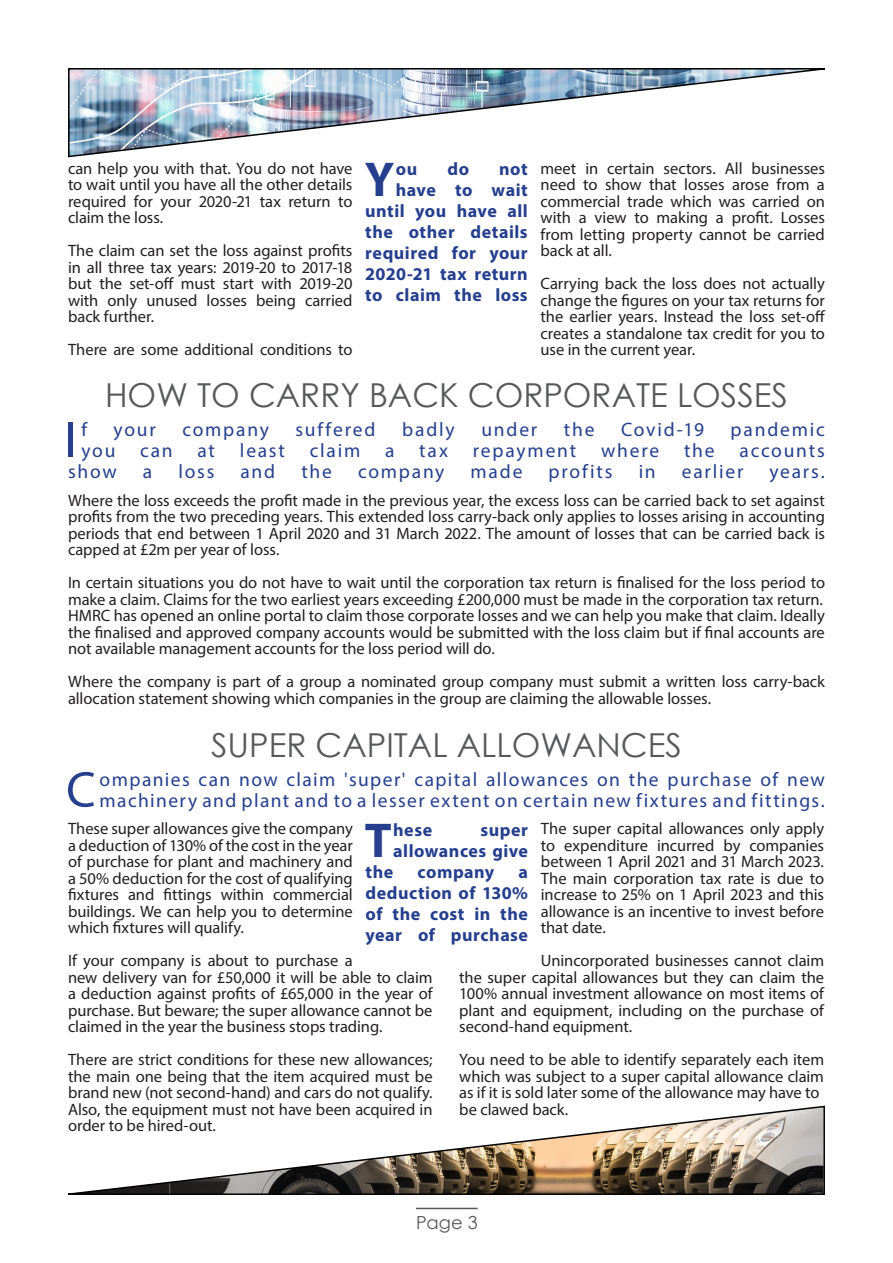
<style>
.page{position:relative;width:893px;height:1263px;background:#fff}
.page>*{position:absolute;margin:0;border:0;box-sizing:border-box;transform-origin:0 0}
.t1{font:50.7px "Myriad Pro";color:#253f8e}
.t2{font:700 49.2px "Myriad Pro";color:#253f8e}
.t3{font:33px "Century Gothic";color:#57585a}
.t4{font:19.5px/21px "Myriad Pro";letter-spacing:.085em;color:#253f8e}
.t5{font:700 18px/21px "Myriad Pro";letter-spacing:.03em;color:#253f8e;text-align:justify}
.t6{font:18px "Century Gothic";color:#57585a}
.t7{font:16.5px/16.5px "Myriad Pro";letter-spacing:-.005em;color:#231f20;text-align:justify}
</style>
<div class="page">
<hr style="left:416px;top:1208px;width:62px;height:1px;background:#57585a">
<img style="left:68px;top:68px;width:757px;height:90px">
<svg style="left:68px;top:1105px;width:757px;height:90px"></svg>
<p class="t7" style="left:68px;top:160px;width:286px">can help you with that. You do not have to wait until you have all the other details required for your 2020-21 tax return to claim the loss.</p>
<p class="t7" style="left:68px;top:242px;width:286px">The claim can set the loss against profits in all three tax years: 2019-20 to 2017-18 but the set-off must start with 2019-20 with only unused losses being carried back further.</p>
<p class="t7" style="left:68px;top:341px;width:286px">There are some additional conditions to</p>
<p class="t2" style="left:365px;top:147px;width:31px">Y</p>
<p class="t5" style="left:396px;top:158px;width:23px">ou</p>
<p class="t5" style="left:447px;top:158px;width:23px">do</p>
<p class="t5" style="left:365px;top:158px;width:164px;text-align:right">not<br>have to wait until you have all the other details required for your<br>2020-21 tax return to claim the loss</p>
<p class="t7" style="left:540px;top:160px;width:286px">meet in certain sectors. All businesses need to show that losses arose from a commercial trade which was carried on with a view to making a profit. Losses from letting property cannot be carried back at all.</p>
<p class="t7" style="left:540px;top:275px;width:286px">Carrying back the loss does not actually change the figures on your tax returns for the earlier years. Instead the loss set-off creates a standalone tax credit for you to use in the current year.</p>
<p class="t3" style="left:105px;top:372px;width:684px">HOW TO CARRY BACK CORPORATE LOSSES</p>
<p class="t1" style="left:64px;top:408px;width:14px">I</p>
<p class="t4" style="left:81px;top:418px;width:7px">f</p>
<p class="t4" style="left:114px;top:418px;width:44px">your</p>
<p class="t4" style="left:182px;top:418px;width:88px">company</p>
<p class="t4" style="left:295px;top:418px;width:82px">suffered</p>
<p class="t4" style="left:402px;top:418px;width:54px">badly</p>
<p class="t4" style="left:481px;top:418px;width:57px">under</p>
<p class="t4" style="left:564px;top:418px;width:32px">the</p>
<p class="t4" style="left:621px;top:418px;width:84px">Covid-19</p>
<p class="t4" style="left:731px;top:418px;width:96px">pandemic</p>
<p class="t4" style="left:81px;top:439px;width:36px">you</p>
<p class="t4" style="left:140px;top:439px;width:34px">can</p>
<p class="t4" style="left:198px;top:439px;width:19px">at</p>
<p class="t4" style="left:240px;top:439px;width:47px">least</p>
<p class="t4" style="left:310px;top:439px;width:52px">claim</p>
<p class="t4" style="left:385px;top:439px;width:11px">a</p>
<p class="t4" style="left:419px;top:439px;width:30px">tax</p>
<p class="t4" style="left:473px;top:439px;width:105px">repayment</p>
<p class="t4" style="left:601px;top:439px;width:60px">where</p>
<p class="t4" style="left:684px;top:439px;width:32px">the</p>
<p class="t4" style="left:739px;top:439px;width:87px">accounts</p>
<p class="t4" style="left:68px;top:460px;width:50px">show</p>
<p class="t4" style="left:143px;top:460px;width:11px">a</p>
<p class="t4" style="left:178px;top:460px;width:37px">loss</p>
<p class="t4" style="left:240px;top:460px;width:36px">and</p>
<p class="t4" style="left:301px;top:460px;width:32px">the</p>
<p class="t4" style="left:358px;top:460px;width:88px">company</p>
<p class="t4" style="left:471px;top:460px;width:53px">made</p>
<p class="t4" style="left:549px;top:460px;width:66px">profits</p>
<p class="t4" style="left:639px;top:460px;width:19px">in</p>
<p class="t4" style="left:682px;top:460px;width:63px">earlier</p>
<p class="t4" style="left:769px;top:460px;width:57px">years.</p>
<p class="t7" style="left:68px;top:492px;width:758px">Where the loss exceeds the profit made in the previous year, the excess loss can be carried back to set against profits from the two preceding years. This extended loss carry-back only applies to losses arising in accounting periods that end between 1 April 2020 and 31 March 2022. The amount of losses that can be carried back is capped at £2m per year of loss.</p>
<p class="t7" style="left:68px;top:574px;width:758px">In certain situations you do not have to wait until the corporation tax return is finalised for the loss period to make a claim. Claims for the two earliest years exceeding £200,000 must be made in the corporation tax return.</p>
<p class="t7" style="left:68px;top:607px;width:758px">HMRC has opened an online portal to claim those corporate losses and we can help you make that claim. Ideally the finalised and approved company accounts would be submitted with the loss claim but if final accounts are not available management accounts for the loss period will do.</p>
<p class="t7" style="left:68px;top:673px;width:758px">Where the company is part of a group a nominated group company must submit a written loss carry-back allocation statement showing which companies in the group are claiming the allowable losses.</p>
<p class="t3" style="left:211px;top:722px;width:472px">SUPER CAPITAL ALLOWANCES</p>
<p class="t1" style="left:66px;top:758px;width:31px">C</p>
<p class="t4" style="left:100px;top:768px;width:727px">ompanies can now claim 'super' capital allowances on the purchase of new machinery and plant and to a lesser extent on certain new fixtures and fittings.</p>
<p class="t7" style="left:68px;top:820px;width:286px">These super allowances give the company a deduction of 130% of the cost in the year of purchase for plant and machinery and a 50% deduction for the cost of qualifying fixtures and fittings within commercial buildings. We can help you to determine which fixtures will qualify.</p>
<p class="t7" style="left:68px;top:952px;width:366px;text-align:left">If your company is about to purchase a<br>new delivery van for £50,000 it will be able to claim a deduction against profits of £65,000 in the year of purchase. But beware; the super allowance cannot be claimed in the year the business stops trading.</p>
<p class="t7" style="left:68px;top:1051px;width:366px">There are strict conditions for these new allowances; the main one being that the item acquired must be brand new (not second-hand) and cars do not qualify.<br>Also, the equipment must not have been acquired in order to be hired-out.</p>
<p class="t7" style="left:541px;top:820px;width:285px">The super capital allowances only apply to expenditure incurred by companies between 1 April 2021 and 31 March 2023.<br>The main corporation tax rate is due to increase to 25% on 1 April 2023 and this allowance is an incentive to invest before that date.</p>
<p class="t7" style="left:459px;top:952px;width:366px;text-indent:82px">Unincorporated businesses cannot claim the super capital allowances but they can claim the 100% annual investment allowance on most items of plant and equipment, including on the purchase of second-hand equipment.</p>
<p class="t7" style="left:459px;top:1051px;width:366px;text-align:left">You need to be able to identify separately each item which was subject to a super capital allowance claim as if it is sold later some of the allowance may have to be clawed back.</p>
<p class="t2" style="left:365px;top:808px;width:28px">T</p>
<p class="t5" style="left:393px;top:818px;width:40px">hese</p>
<p class="t5" style="left:481px;top:818px;width:49px">super</p>
<p class="t5" style="left:393px;top:839px;width:136px">allowances give</p>
<p class="t5" style="left:366px;top:860px;width:29px">the</p>
<p class="t5" style="left:418px;top:860px;width:78px">company</p>
<p class="t5" style="left:366px;top:860px;width:164px;text-indent:153px">a deduction of 130% of the cost in the year of purchase</p>
<p class="t6" style="left:416px;top:1210px;width:63px">Page 3</p>
</div>
